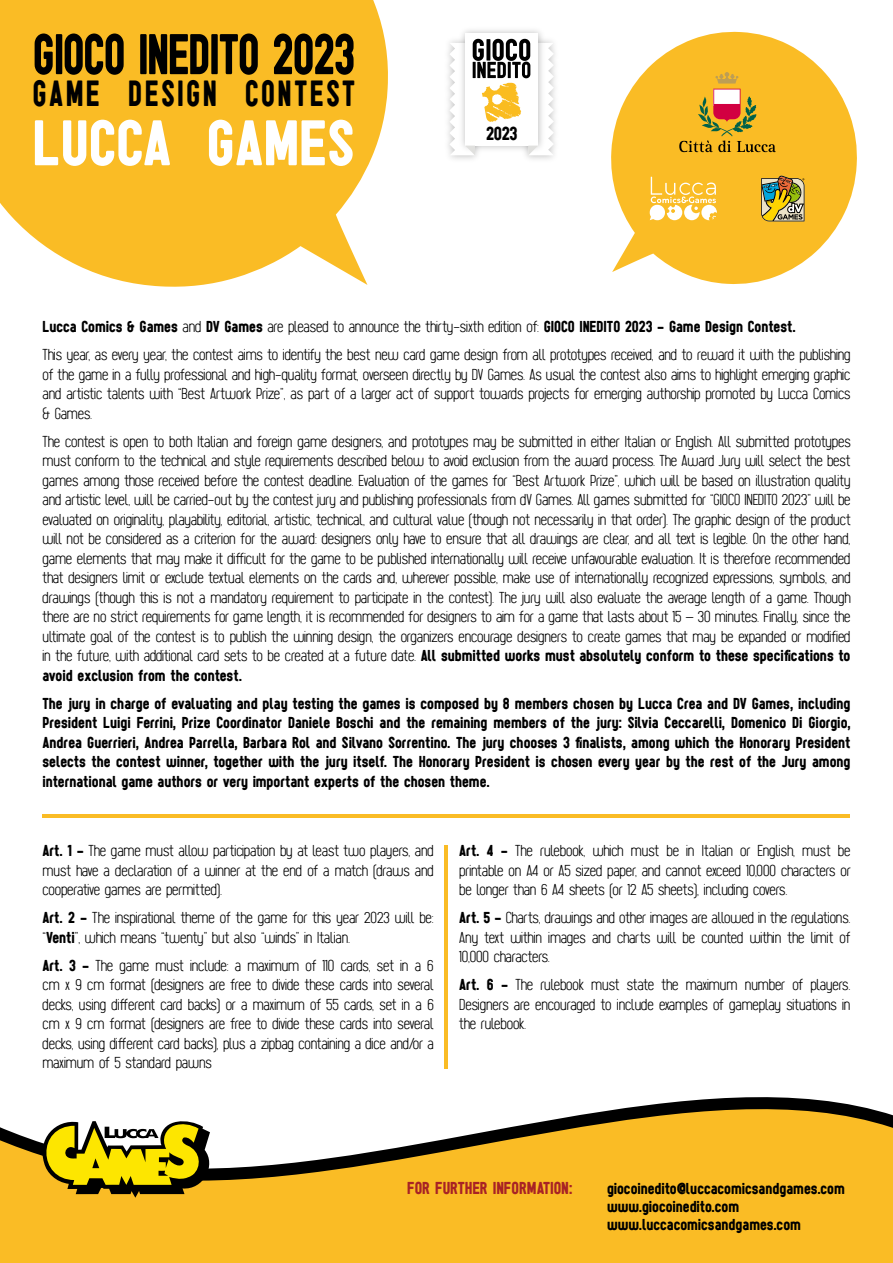
<style>
.page{position:relative;width:893px;height:1263px;background:#fff}
.page>*{position:absolute;margin:0;border:0;box-sizing:border-box;transform-origin:0 0}
.t1{font:66.6px "Sugo";color:#fff}
.t2{font:59.4px "Sugo";letter-spacing:-.02em;color:#000;scale:.87 1}
.t3{font:37.95px "Sugo";letter-spacing:.075em;color:#000;scale:.87 1}
.t4{font:19.5px "Sugo";color:#000}
.t5{font:18px "Sugo";color:#a82325}
.t6{font:200 16.5px/19.5px "Sugo";letter-spacing:-.01em;color:#000;text-align:justify}
.t7{font:16.5px/19.5px "Sugo";color:#000}
.s1{font-weight:400}
</style>
<div class="page">
<svg style="left:0;top:0;width:388px;height:287px;background:#fac33e"></svg>
<svg style="left:611px;top:31px;width:246px;height:253px;fill:#fabc25"></svg>
<div style="left:465px;top:33px;width:73px;height:113px;background:#fff"></div>
<svg style="left:449px;top:39px;width:105px;height:116px"></svg>
<svg style="left:650px;top:177px;width:67px;height:43px"></svg>
<svg style="left:761px;top:176px;width:43px;height:45px;background:#989357"></svg>
<svg style="left:679px;top:72px;width:97px;height:80px;background:#dea732"></svg>
<svg style="left:0;top:1003px;width:893px;height:260px"></svg>
<svg style="left:43px;top:1121px;width:167px;height:77px;background:#af9e29"></svg>
<hr style="left:445px;top:845px;width:3px;height:223px;background:#fabc25">
<hr style="left:43px;top:814px;width:807px;height:3px;background:#fabc25">
<h2 class="t2" style="left:32px;top:18px;width:372px">GIOCO INEDITO 2023</h2>
<h3 class="t3" style="left:32px;top:70px;width:372px">GAME DESIGN CONTEST</h3>
<h1 class="t1" style="left:32px;top:103px;width:323px">LUCCA GAMES</h1>
<p class="t4" style="left:486px;top:122px;width:33px">2023</p>
<p class="t6" style="left:43px;top:313px;width:809px;line-height:28px"><span class="s1">Lucca Comics &amp; Games</span> and <span class="s1">DV Games</span> are pleased to announce the thirty-sixth edition of: <span class="s1">GIOCO INEDITO 2023 - Game Design Contest.<br></span>This year, as every year, the contest aims to identify the best new card game design from all prototypes received, and to reward it with the publishing</p>
<p class="t6" style="left:43px;top:364px;width:809px">of the game in a fully professional and high-quality format, overseen directly by DV Games. As usual the contest also aims to highlight emerging graphic and artistic talents with “Best Artwork Prize”, as part of a larger act of support towards projects for emerging authorship promoted by Lucca Comics &amp; Games.</p>
<p class="t6" style="left:43px;top:431px;width:810px">The contest is open to both Italian and foreign game designers, and prototypes may be submitted in either Italian or English. All submitted prototypes must conform to the technical and style requirements described below to avoid exclusion from the award process. The Award Jury will select the best games among those received before the contest deadline. Evaluation of the games for “Best Artwork Prize”, which will be based on illustration quality and artistic level, will be carried-out by the contest jury and publishing professionals from dV Games. All games submitted for “GIOCO INEDITO 2023” will be evaluated on originality, playability, editorial, artistic, technical, and cultural value (though not necessarily in that order). The graphic design of the product will not be considered as a criterion for the award: designers only have to ensure that all drawings are clear, and all text is legible. On the other hand, game elements that may make it difficult for the game to be published internationally will receive unfavourable evaluation. It is therefore recommended that designers limit or exclude textual elements on the cards and, wherever possible, make use of internationally recognized expressions, symbols, and drawings (though this is not a mandatory requirement to participate in the contest). The jury will also evaluate the average length of a game. Though there are no strict requirements for game length, it is recommended for designers to aim for a game that lasts about 15 – 30 minutes. Finally, since the ultimate goal of the contest is to publish the winning design, the organizers encourage designers to create games that may be expanded or modified in the future, with additional card sets to be created at a future date. <span class="s1">All submitted works must absolutely conform to these specifications to avoid exclusion from the contest.</span></p>
<p class="t7" style="left:43px;top:693px;width:809px;text-align:justify">The jury in charge of evaluating and play testing the games is composed by 8 members chosen by Lucca Crea and DV Games, including President Luigi Ferrini, Prize Coordinator Daniele Boschi and the remaining members of the jury: Silvia Ceccarelli, Domenico Di Giorgio, Andrea Guerrieri, Andrea Parrella, Barbara Rol and Silvano Sorrentino. The jury chooses 3 finalists, among which the Honorary President selects the contest winner, together with the jury itself. The Honorary President is chosen every year by the rest of the Jury among international game authors or very important experts of the chosen theme.</p>
<p class="t6" style="left:43px;top:841px;width:393px"><span class="s1">Art. 1 -</span> The game must allow participation by at least two players, and must have a declaration of a winner at the end of a match (draws and cooperative games are permitted).</p>
<p class="t6" style="left:43px;top:908px;width:393px"><span class="s1">Art. 2 -</span> The inspirational theme of the game for this year 2023 will be: “<span class="s1">Venti</span>”, which means “twenty” but also “winds” in Italian.</p>
<p class="t6" style="left:43px;top:955px;width:393px"><span class="s1">Art. 3 -</span> The game must include: a maximum of 110 cards, set in a 6 cm x 9 cm format (designers are free to divide these cards into several decks, using different card backs) or a maximum of 55 cards, set in a 6 cm x 9 cm format (designers are free to divide these cards into several decks, using different card backs), plus a zipbag containing a dice and/or a maximum of 5 standard pawns</p>
<p class="t6" style="left:459px;top:841px;width:393px"><span class="s1">Art. 4 -</span> The rulebook, which must be in Italian or English, must be printable on A4 or A5 sized paper, and cannot exceed 10,000 characters or be longer than 6 A4 sheets (or 12 A5 sheets), including covers.</p>
<p class="t6" style="left:459px;top:908px;width:393px"><span class="s1">Art. 5 -</span> Charts, drawings and other images are allowed in the regulations.<br>Any text within images and charts will be counted within the limit of 10,000 characters.</p>
<p class="t6" style="left:459px;top:975px;width:393px"><span class="s1">Art. 6 -</span> The rulebook must state the maximum number of players.<br>Designers are encouraged to include examples of gameplay situations in the rulebook.</p>
<p class="t5" style="left:407px;top:1177px;width:167px">FOR FURTHER INFORMATION:</p>
<p class="t7" style="left:607px;top:1179px;width:239px;line-height:18px">giocoinedito@luccacomicsandgames.com www.giocoinedito.com www.luccacomicsandgames.com</p>
</div>
